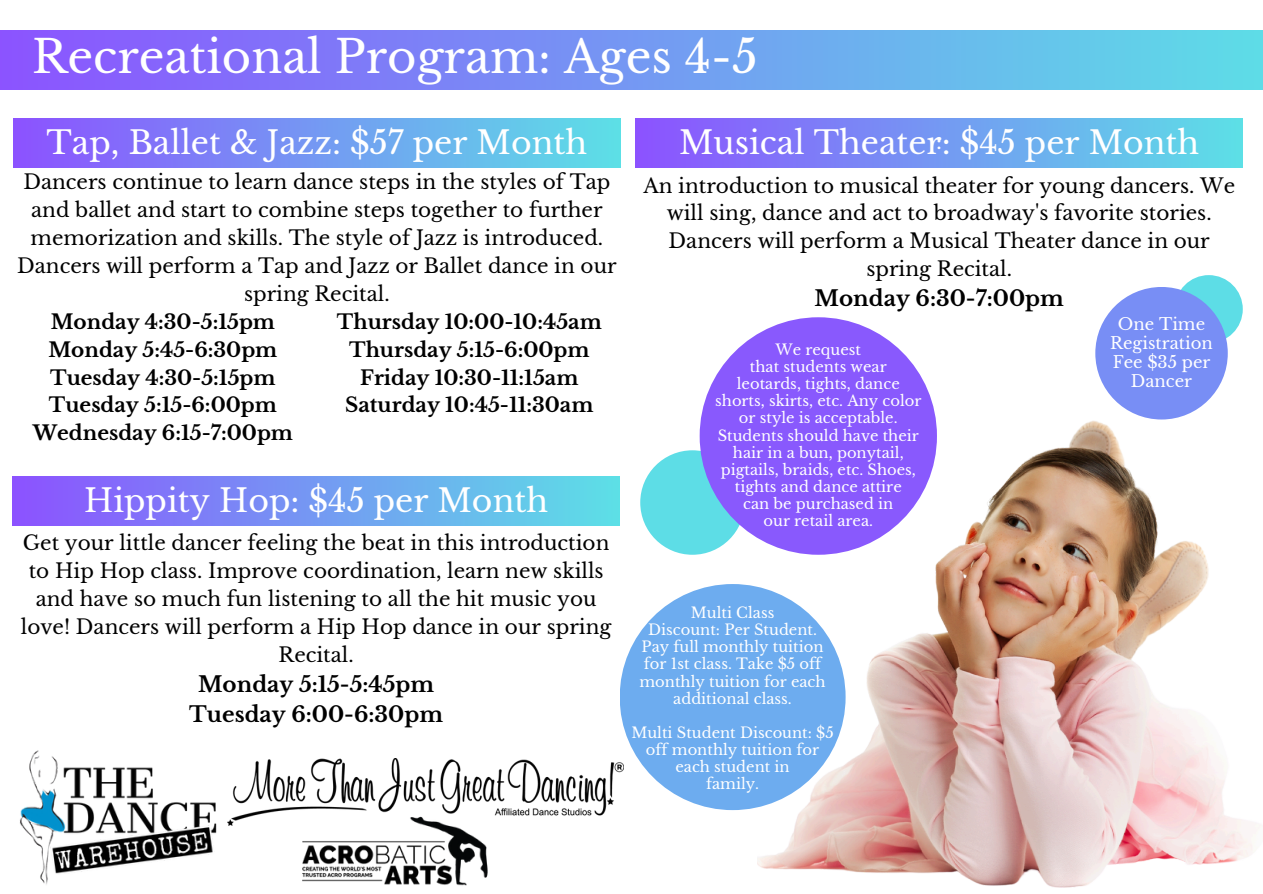
<style>
.page{position:relative;width:1263px;height:894px;background:#fff}
.page>*{position:absolute;margin:0;border:0;box-sizing:border-box;transform-origin:0 0}
.t1{font:45px "Libre Baskerville";color:#fff}
.t2{font:31.65px "Libre Baskerville";color:#fff}
.t3{font:700 21.45px/30px "Libre Baskerville";color:#000;text-align:center}
.t4{font:21px "Libre Baskerville";color:#fff}
.t5{font:19.95px/27.9px "Libre Baskerville";color:#000;text-align:center}
.t6{font:700 19.95px/27.9px "Libre Baskerville";color:#000;text-align:center}
.t7{font:16.5px/19.2px "Libre Baskerville";color:#fff;text-align:center}
.t8{font:14.7px/17.1px "Libre Baskerville";color:#fff;text-align:center}
</style>
<div class="page">
<div style="left:0;top:30px;width:1263px;height:59px;background:linear-gradient(to right,#8c53ff,#5edde7)"></div>
<img style="left:20px;top:750px;width:197px;height:135px">
<img style="left:228px;top:758px;width:396px;height:67px">
<img style="left:256px;top:783px;width:278px;height:103px">
<div style="left:640px;top:450px;width:105px;height:104px;background:#5ddde6;border-radius:50%"></div>
<div style="left:700px;top:317px;width:237px;height:237px;background:#8959fd;border-radius:50%"></div>
<img style="left:758px;top:414px;width:494px;height:474px">
<div style="left:13px;top:476px;width:607px;height:49px;background:linear-gradient(to right,#8c52ff,#5ce0e6)"></div>
<div style="left:13px;top:118px;width:607px;height:50px;background:linear-gradient(to right,#8c52ff,#5ce0e6)"></div>
<div style="left:636px;top:118px;width:607px;height:50px;background:linear-gradient(to right,#8c52ff,#5ce0e6)"></div>
<div style="left:620px;top:584px;width:226px;height:225px;background:#6dacef;border-radius:50%"></div>
<div style="left:1175px;top:275px;width:68px;height:68px;background:#5ddde6;border-radius:50%"></div>
<div style="left:1095px;top:287px;width:133px;height:132px;background:#788ef5;border-radius:50%"></div>
<h2 class="t1" style="left:32px;top:29px;width:727px">Recreational Program: Ages 4-5</h2>
<p class="t2" style="left:47px;top:124px;width:542px">Tap, Ballet &amp; Jazz: $57 per Month</p>
<p class="t5" style="left:17px;top:168px;width:601px">Dancers continue to learn dance steps in the styles of Tap and ballet and start to combine steps together to further memorization and skills. The style of Jazz is introduced.<br>Dancers will perform a Tap and Jazz or Ballet dance in our spring Recital.</p>
<p class="t6" style="left:33px;top:308px;width:262px">Monday 4:30-5:15pm<br>Monday 5:45-6:30pm<br>Tuesday 4:30-5:15pm<br>Tuesday 5:15-6:00pm<br>Wednesday 6:15-7:00pm</p>
<p class="t6" style="left:337px;top:308px;width:266px">Thursday 10:00-10:45am<br>Thursday 5:15-6:00pm<br>Friday 10:30-11:15am<br>Saturday 10:45-11:30am</p>
<p class="t2" style="left:84px;top:481px;width:466px">Hippity Hop: $45 per Month</p>
<h3 class="t4" style="left:313px;top:485px;width:7px">:</h3>
<p class="t5" style="left:21px;top:529px;width:592px">Get your little dancer feeling the beat in this introduction to Hip Hop class. Improve coordination, learn new skills and have so much fun listening to all the hit music you love! Dancers will perform a Hip Hop dance in our spring Recital.</p>
<p class="t3" style="left:189px;top:669px;width:255px">Monday 5:15-5:45pm<br>Tuesday 6:00-6:30pm</p>
<h3 class="t2" style="left:679px;top:124px;width:522px">Musical Theater: $45 per Month</h3>
<p class="t4" style="left:936px;top:128px;width:7px">:</p>
<h4 class="t5" style="left:643px;top:171px;width:593px">An introduction to musical theater for young dancers. We will sing, dance and act to broadway's favorite stories.<br>Dancers will perform a Musical Theater dance in our spring Recital.</h4>
<p class="t3" style="left:815px;top:284px;width:251px">Monday 6:30-7:00pm</p>
<h5 class="t8" style="left:775px;top:341px;width:87px">We request</h5>
<h5 class="t8" style="left:750px;top:358px;width:138px">that students wear</h5>
<p class="t8" style="left:737px;top:375px;width:164px">leotards, tights, dance</p>
<h2 class="t8" style="left:715px;top:392px;width:208px">shorts, skirts, etc. Any color or style is acceptable.<br>Students should have their hair in a bun, ponytail, pigtails, braids, etc. Shoes, tights and dance attire</h2>
<h6 class="t8" style="left:743px;top:495px;width:152px">can be purchased in</h6>
<p class="t8" style="left:763px;top:512px;width:111px">our retail area.</p>
<p class="t8" style="left:691px;top:604px;width:85px">Multi Class</p>
<p class="t8" style="left:648px;top:621px;width:170px">Discount: Per Student.</p>
<p class="t8" style="left:642px;top:638px;width:183px">Pay full monthly tuition</p>
<p class="t8" style="left:639px;top:655px;width:188px">for 1st class. Take $5 off monthly tuition for each additional class.</p>
<p class="t8" style="left:631px;top:723px;width:204px">Multi Student Discount: $5 off monthly tuition for</p>
<p class="t8" style="left:675px;top:758px;width:116px">each student in</p>
<p class="t8" style="left:706px;top:775px;width:55px">family.</p>
<p class="t7" style="left:1110px;top:314px;width:104px">One Time<br>Registration</p>
<p class="t7" style="left:1113px;top:352px;width:99px">Fee $35 per<br>Dancer</p>
</div>
